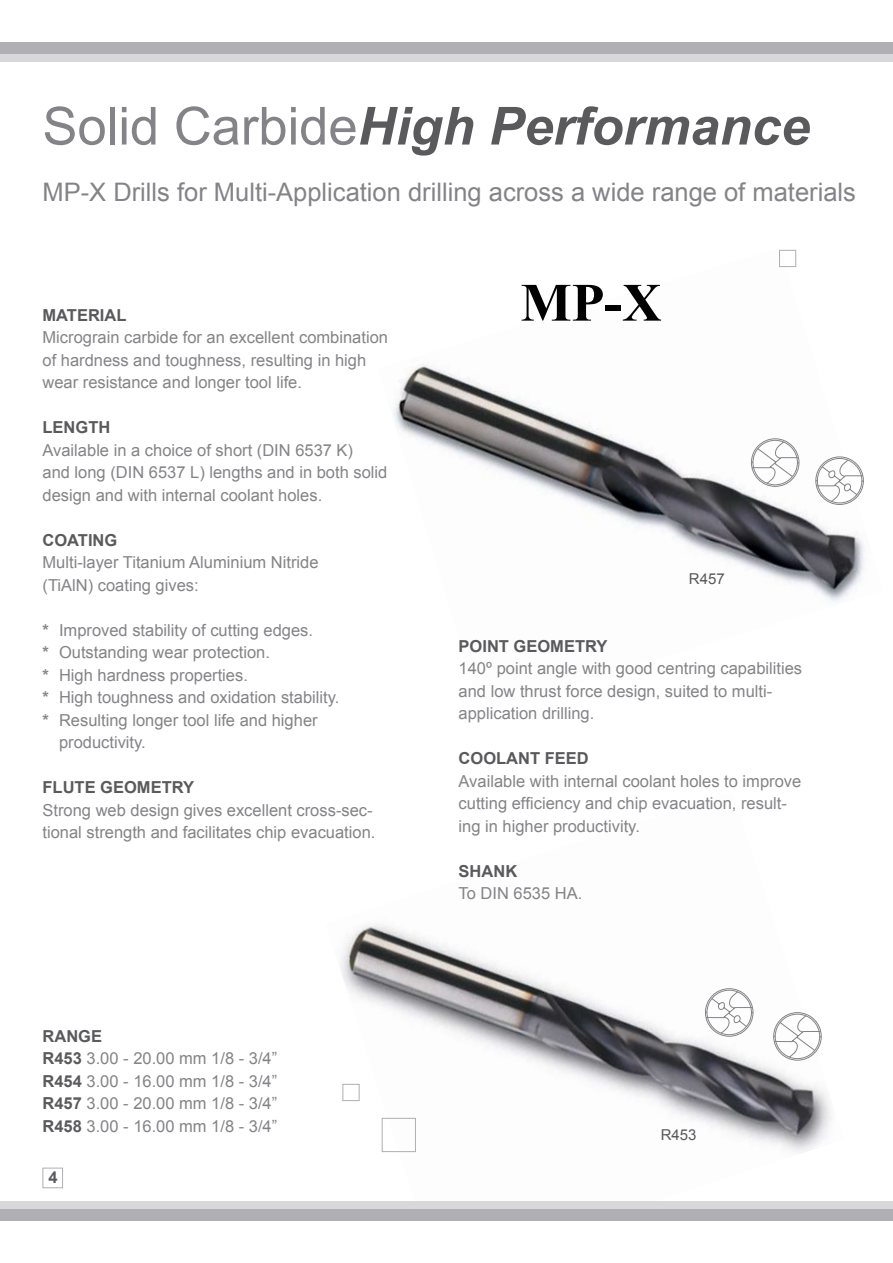
<style>
.page{position:relative;width:893px;height:1263px;background:#fff}
.page>*{position:absolute;margin:0;border:0;box-sizing:border-box;transform-origin:0 0}
.t1{font:700 54px "Times New Roman";color:#000}
.t2{font:italic 700 52.5px "Arial";color:#5a595c}
.t3{font:25.5px "Arial";color:#848387}
.t4{font:16.5px/22.5px "Arial";color:#848387}
.t5{font:700 16.5px "Arial";color:#5a595c}
.t6{font:15px "Arial";color:#5a595c}
.s1{font-weight:400;font-style:normal;color:#848387}
.s2{font-weight:700}
.s3{font-weight:700;color:#5a595c}
</style>
<div class="page">
<img style="left:339px;top:923px;width:492px;height:230px">
<img style="left:394px;top:249px;width:471px;height:353px">
<div style="left:382px;top:1118px;width:34px;height:34px;border:1px solid #afafb4"></div>
<div style="left:342px;top:1084px;width:17px;height:17px;border:1px solid #afafb4"></div>
<svg style="left:815px;top:460px;width:49px;height:42px"></svg>
<svg style="left:773px;top:1015px;width:49px;height:42px"></svg>
<svg style="left:705px;top:991px;width:48px;height:42px"></svg>
<svg style="left:751px;top:442px;width:48px;height:42px"></svg>
<div style="left:0;top:42px;width:893px;height:12px;background:#afafb4"></div>
<div style="left:0;top:54px;width:893px;height:8px;background:#d8d8db"></div>
<div style="left:0;top:1209px;width:893px;height:12px;background:#afafb4"></div>
<div style="left:0;top:1201px;width:893px;height:8px;background:#d8d8db"></div>
<div style="left:779px;top:250px;width:17px;height:17px;border:1px solid #afafb4"></div>
<div style="left:43px;top:1168px;width:20px;height:20px;border:1px solid #afafb4"></div>
<h2 class="t2" style="left:43px;top:92px;width:769px"><span class="s1">Solid Carbide</span>High Performance</h2>
<h3 class="t3" style="left:43px;top:176px;width:815px">MP-X Drills for Multi-Application drilling across a wide range of materials</h3>
<p class="t5" style="left:43px;top:304px;width:86px">MATERIAL</p>
<p class="t4" style="left:43px;top:326px;width:347px">Micrograin carbide for an excellent combination of hardness and toughness, resulting in high wear resistance and longer tool life.</p>
<p class="t5" style="left:43px;top:417px;width:69px">LENGTH</p>
<p class="t4" style="left:43px;top:439px;width:346px">Available in a choice of short (DIN 6537 K)<br>and long (DIN 6537 L) lengths and in both solid design and with internal coolant holes.</p>
<p class="t5" style="left:43px;top:529px;width:76px">COATING</p>
<p class="t4" style="left:43px;top:551px;width:277px">Multi-layer Titanium Aluminium Nitride (TiAlN) coating gives:</p>
<p class="t4" style="left:43px;top:619px;width:272px"><span class="s2">*</span> Improved stability of cutting edges.</p>
<p class="t4" style="left:43px;top:641px;width:229px"><span class="s2">*</span> Outstanding wear protection.</p>
<p class="t4" style="left:43px;top:664px;width:207px"><span class="s2">*</span> High hardness properties.</p>
<p class="t4" style="left:43px;top:686px;width:298px"><span class="s2">*</span> High toughness and oxidation stability.</p>
<p class="t4" style="left:43px;top:709px;width:277px"><span class="s2">*</span> Resulting longer tool life and higher</p>
<p class="t4" style="left:59px;top:731px;width:88px">productivity.</p>
<p class="t5" style="left:43px;top:777px;width:153px">FLUTE GEOMETRY</p>
<p class="t4" style="left:43px;top:799px;width:334px">Strong web design gives excellent cross-sec&shy;tional strength and facilitates chip evacuation.</p>
<p class="t4" style="left:43px;top:1025px;width:236px"><span class="s3">RANGE<br>R453</span> 3.00 - 20.00 mm 1/8 - 3/4”<br><span class="s3">R454</span> 3.00 - 16.00 mm 1/8 - 3/4”<br><span class="s3">R457</span> 3.00 - 20.00 mm 1/8 - 3/4”<br><span class="s3">R458</span> 3.00 - 16.00 mm 1/8 - 3/4”</p>
<p class="t5" style="left:48px;top:1167px;width:11px">4</p>
<h1 class="t1" style="left:520px;top:265px;width:142px">MP-X</h1>
<p class="t6" style="left:689px;top:569px;width:37px">R457</p>
<p class="t5" style="left:459px;top:635px;width:150px">POINT GEOMETRY</p>
<p class="t4" style="left:459px;top:657px;width:345px">140º point angle with good centring capabilities and low thrust force design, suited to multi&shy;application drilling.</p>
<p class="t5" style="left:459px;top:747px;width:132px">COOLANT FEED</p>
<p class="t4" style="left:459px;top:770px;width:344px">Available with internal coolant holes to improve cutting efficiency and chip evacuation, result&shy;ing in higher productivity.</p>
<p class="t5" style="left:459px;top:860px;width:60px">SHANK</p>
<p class="t4" style="left:459px;top:882px;width:125px">To DIN 6535 HA.</p>
<p class="t6" style="left:661px;top:1125px;width:37px">R453</p>
</div>
